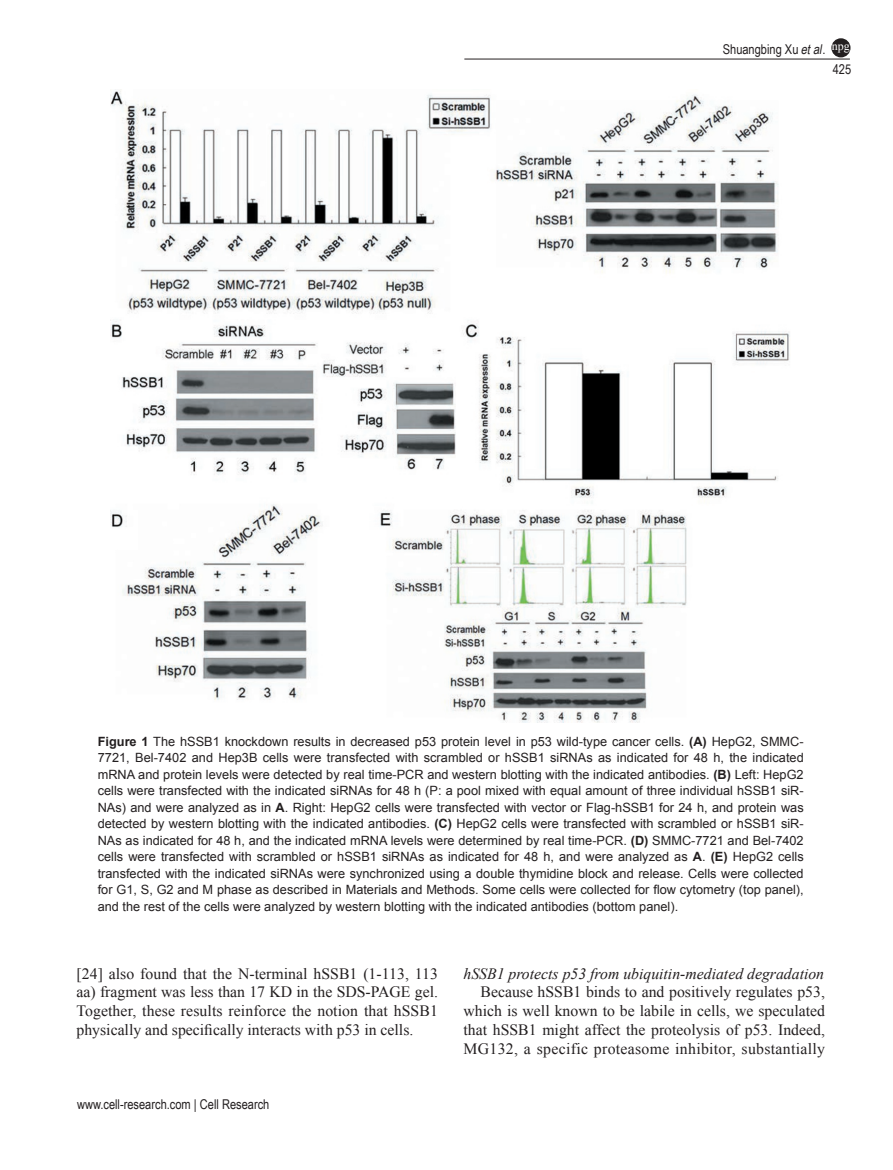
<style>
.page{position:relative;width:893px;height:1170px;background:#fff}
.page>*{position:absolute;margin:0;border:0;box-sizing:border-box;transform-origin:0 0}
.t1{font:15.75px/18.8px "Times New Roman";letter-spacing:.015em;color:#231f20;text-align:justify}
.t2{font:15.75px "Times New Roman PSMT2";color:#231f20}
.t3{font:15.75px "Times New Roman PS Italic MT2";color:#231f20}
.t4{font:13.5px "Arial Narrow";color:#231f20}
.t5{font:12.75px/16.5px "Arial MT2";color:#231f20;text-align:justify}
.t6{font:12.75px "Arial";color:#231f20}
.t7{font:12px "Times New Roman";color:#fff}
.s1{font-style:italic}
.s2{font-family:"Arial";font-weight:700}
</style>
<div class="page">
<hr style="left:464px;top:59px;width:386px;height:1px;background:#231f20">
<div style="left:832px;top:39px;width:18px;height:18px;background:#231f20;border-radius:50%"></div>
<div style="left:831px;top:38px;width:19px;height:19px;border:2px solid #231f20;border-radius:50%"></div>
<img style="left:111px;top:89px;width:679px;height:633px">
<p class="t4" style="left:723px;top:40px;width:104px">Shuangbing Xu <span class="s1">etal</span>.</p>
<p class="t7" style="left:832px;top:38px;width:19px">npg</p>
<p class="t4" style="left:833px;top:59px;width:20px">425</p>
<p class="t5" style="left:98px;top:733px;width:707px"><span class="s2">Figure 1</span> The hSSB1 knockdown results in decreased p53 protein level in p53 wild-type cancer cells. <span class="s2">(A)</span> HepG2, SMMC-7721, Bel-7402 and Hep3B cells were transfected with scrambled or hSSB1 siRNAs as indicated for 48 h, the indicated mRNA and protein levels were detected by real time-PCR and western blotting with the indicated antibodies. <span class="s2">(B)</span> Left: HepG2 cells were transfected with the indicated siRNAs for 48 h (P: a pool mixed with equal amount of three individual hSSB1 siR-NAs) and were analyzed as in <span class="s2">A</span>. Right: HepG2 cells were transfected with vector or Flag-hSSB1 for 24 h, and protein was detected by western blotting with the indicated antibodies. <span class="s2">(C)</span> HepG2 cells were transfected with scrambled or hSSB1 siR-NAs as indicated for 48 h, and the indicated mRNA levels were determined by real time-PCR. <span class="s2">(D)</span> SMMC-7721 and Bel-7402 cells were transfected with scrambled or hSSB1 siRNAs as indicated for 48 h, and were analyzed as <span class="s2">A</span>. <span class="s2">(E)</span> HepG2 cells transfected with the indicated siRNAs were synchronized using a double thymidine block and release. Cells were collected</p>
<p class="t6" style="left:98px;top:881px;width:707px">for G1, S, G2 and M phase as described in Materials and Methods. Some cells were collected for flow cytometry (top panel),</p>
<p class="t5" style="left:98px;top:898px;width:582px">and the rest of the cells were analyzed by western blotting with the indicated antibodies (bottom panel).</p>
<p class="t1" style="left:77px;top:963px;width:363px">[24] also found that the N-terminal hSSB1 (1-113, 113 aa) fragment was less than 17 KD in the SDS-PAGE gel.<br>Together, these results reinforce the notion that hSSB1</p>
<p class="t2" style="left:77px;top:1018px;width:338px">physically and specifically interacts with p53 in cells.</p>
<p class="t4" style="left:77px;top:1094px;width:194px">www.cell-research.com | Cell Research</p>
<p class="t3" style="left:463px;top:962px;width:362px">hSSB1 protects p53 from ubiquitin-mediated degradation</p>
<p class="t1" style="left:463px;top:982px;width:363px;text-indent:17px">Because hSSB1 binds to and positively regulates p53, which is well known to be labile in cells, we speculated that hSSB1 might affect the proteolysis of p53. Indeed, MG132, a specific proteasome inhibitor, substantially</p>
</div>
